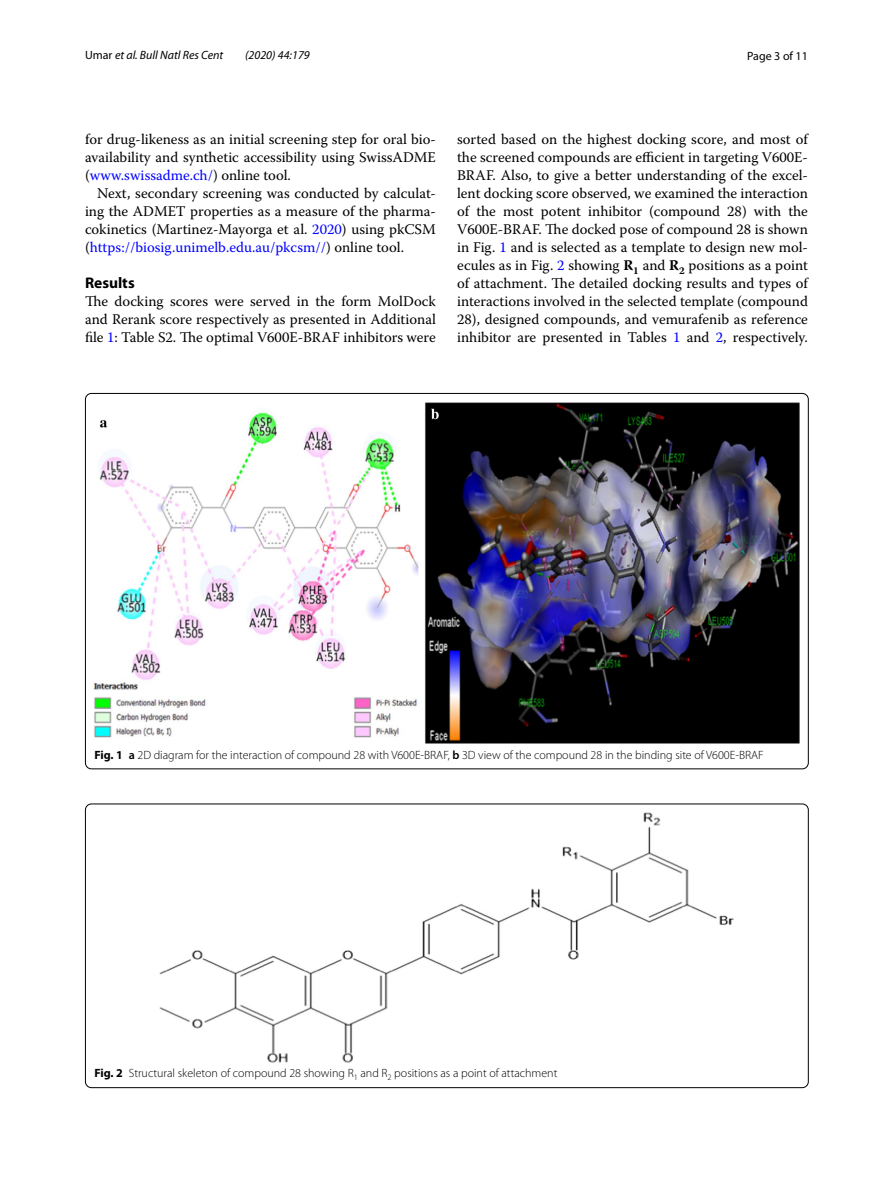
<style>
.page{position:relative;width:893px;height:1187px;background:#fff}
.page>*{position:absolute;margin:0;border:0;box-sizing:border-box;transform-origin:0 0}
.t1{font:700 15.45px "Myriad Pro";color:#000}
.t2{font:14.7px/18px "Warnock Pro";color:#000;text-align:justify}
.t3{font:300 12px "Myriad Pro";color:#000}
.t4{font:italic 12px "Myriad Pro";color:#000}
.t5{font:12px "Myriad Pro";color:#000}
.s1{font-style:normal}
.s2{color:#00f}
.s3{font-weight:700}
.s4{font-weight:600}
</style>
<div class="page">
<img style="left:94px;top:402px;width:706px;height:341px">
<img style="left:160px;top:812px;width:574px;height:249px">
<p class="t4" style="left:85px;top:48px;width:140px"><span class="s1">Umar</span> et al. Bull Natl Res Cent</p>
<p class="t4" style="left:245px;top:48px;width:66px">(2020) 44:179</p>
<p class="t5" style="left:747px;top:48px;width:62px">Page 3 of 11</p>
<p class="t2" style="left:85px;top:130px;width:352px">for drug-likeness as an initial screening step for oral bio&shy;availability and synthetic accessibility using SwissADME (<span class="s2">www.swissadme.ch/</span>) online tool.</p>
<p class="t2" style="left:85px;top:184px;width:352px;text-indent:12px">Next, secondary screening was conducted by calculat&shy;ing the ADMET properties as a measure of the pharma&shy;cokinetics (Martinez-Mayorga et al. <span class="s2">2020</span>) using pkCSM (<span class="s2">https://biosig.unimelb.edu.au/pkcsm//</span>) online tool.</p>
<p class="t1" style="left:85px;top:272px;width:51px">Results</p>
<p class="t2" style="left:85px;top:292px;width:352px">The docking scores were served in the form MolDock and Rerank score respectively as presented in Additional file <span class="s2">1</span>: Table S2. The optimal V600E-BRAF inhibitors were</p>
<p class="t2" style="left:457px;top:130px;width:352px">sorted based on the highest docking score, and most of the screened compounds are efficient in targeting V600E-BRAF. Also, to give a better understanding of the excel&shy;lent docking score observed, we examined the interaction of the most potent inhibitor (compound 28) with the V600E-BRAF. The docked pose of compound 28 is shown in Fig. <span class="s2">1</span> and is selected as a template to design new mol&shy;ecules as in Fig. <span class="s2">2</span> showing <span class="s3">R</span><sub>1</sub> and <span class="s3">R</span><sub>2</sub> positions as a point of attachment. The detailed docking results and types of interactions involved in the selected template (compound 28), designed compounds, and vemurafenib as reference inhibitor are presented in Tables <span class="s2">1</span> and <span class="s2">2</span>, respectively.</p>
<p class="t3" style="left:94px;top:748px;width:671px"><span class="s3">Fig. 1</span> <span class="s4">a</span> 2D diagram for the interaction of compound 28 with V600E-BRAF, <span class="s4">b</span> 3D view of the compound 28 in the binding site of V600E-BRAF</p>
<p class="t3" style="left:94px;top:1066px;width:464px"><span class="s3">Fig. 2</span> Structural skeleton of compound 28 showing R<sub>1</sub> and R<sub>2</sub> positions as a point of attachment</p>
</div>
